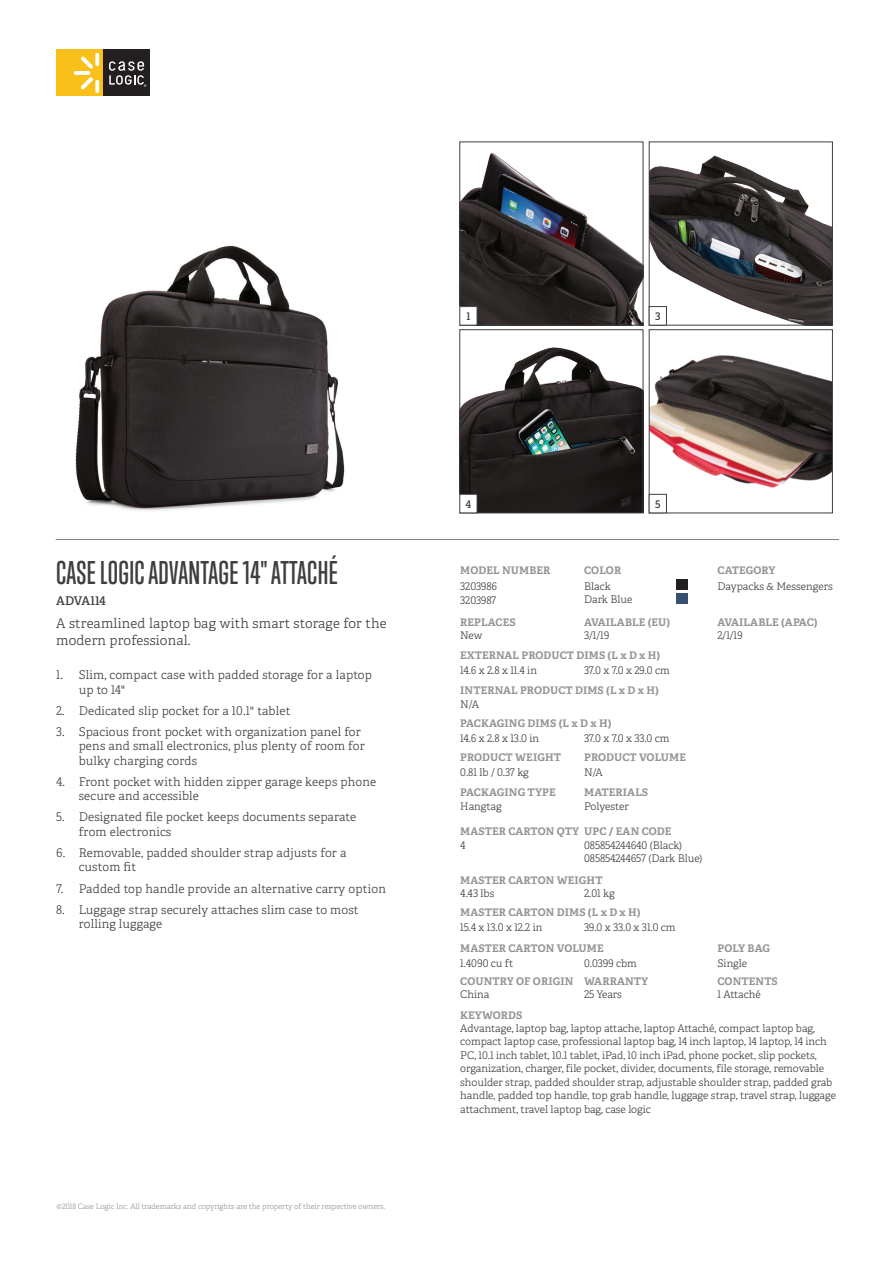
<style>
.page{position:relative;width:893px;height:1263px;background:#fff}
.page>*{position:absolute;margin:0;border:0;box-sizing:border-box;transform-origin:0 0}
.t1{font:500 30px "Trump Gothic Pro";letter-spacing:.01em;color:#3e3e3f}
.t2{font:13.5px/16.2px "Adelle PE Lt";letter-spacing:.015em;color:#3e3e3f}
.t3{font:12px/14.4px "Adelle PE Lt";letter-spacing:.015em;color:#3e3e3f}
.t4{font:12px "Adelle PE Sb";letter-spacing:-.005em;color:#3e3e3f}
.t5{font:10.5px/13.5px "Adelle PE Lt";color:#3e3e3f}
.t6{font:700 10.5px "Adelle PE";letter-spacing:.01em;color:#939598}
.t7{font:10.5px "Adelle PE Sb";color:#3e3e3f}
.t8{font:7.5px "Adelle PE Lt";color:#939598}
</style>
<div class="page">
<div style="left:103px;top:50px;width:47px;height:46px;background:#231f20"></div>
<div style="left:56px;top:50px;width:47px;height:46px;background:#f9bf1a"></div>
<svg style="left:74px;top:53px;width:25px;height:40px"></svg>
<svg style="left:109px;top:61px;width:37px;height:26px"></svg>
<hr style="left:56px;top:539px;width:783px;height:1px;background:#808285">
<img style="left:75px;top:245px;width:270px;height:266px">
<div style="left:676px;top:579px;width:11px;height:11px;background:#231f20"></div>
<div style="left:676px;top:593px;width:11px;height:10px;background:#385070"></div>
<img style="left:462px;top:153px;width:179px;height:170px">
<div style="left:460px;top:142px;width:183px;height:183px;border:1px solid #3e3e3f"></div>
<img style="left:651px;top:155px;width:180px;height:168px">
<div style="left:649px;top:142px;width:184px;height:183px;border:1px solid #3e3e3f"></div>
<img style="left:462px;top:347px;width:179px;height:164px">
<div style="left:460px;top:329px;width:183px;height:184px;border:1px solid #3e3e3f"></div>
<img style="left:651px;top:355px;width:180px;height:139px">
<div style="left:649px;top:329px;width:184px;height:184px;border:1px solid #3e3e3f"></div>
<div style="left:460px;top:307px;width:17px;height:18px;background:#fff"></div>
<div style="left:649px;top:307px;width:17px;height:18px;background:#fff"></div>
<div style="left:649px;top:306px;width:18px;height:19px;border:1px solid #3e3e3f"></div>
<div style="left:460px;top:494px;width:17px;height:19px;background:#fff"></div>
<div style="left:649px;top:494px;width:18px;height:19px;border:1px solid #3e3e3f"></div>
<h1 class="t1" style="left:56px;top:555px;width:283px">CASE LOGIC ADVANTAGE 14" ATTACHÉ</h1>
<p class="t4" style="left:56px;top:592px;width:51px">ADVA114</p>
<p class="t2" style="left:56px;top:615px;width:332px">A streamlined laptop bag with smart storage for the modern professional.</p>
<p class="t3" style="left:79px;top:667px;width:295px;text-indent:-22px">1. Slim, compact case with padded storage for a laptop up to 14"</p>
<p class="t3" style="left:56px;top:703px;width:236px">2. Dedicated slip pocket for a 10.1" tablet</p>
<p class="t3" style="left:79px;top:724px;width:288px;text-indent:-22px">3. Spacious front pocket with organization panel for pens and small electronics, plus plenty of room for bulky charging cords</p>
<p class="t3" style="left:79px;top:774px;width:299px;text-indent:-22px">4. Front pocket with hidden zipper garage keeps phone secure and accessible</p>
<p class="t3" style="left:79px;top:809px;width:279px;text-indent:-22px">5. Designated file pocket keeps documents separate from electronics</p>
<p class="t3" style="left:79px;top:845px;width:269px;text-indent:-22px">6. Removable, padded shoulder strap adjusts for a custom fit</p>
<p class="t3" style="left:56px;top:881px;width:331px">7. Padded top handle provide an alternative carry option</p>
<p class="t3" style="left:79px;top:902px;width:282px;text-indent:-22px">8. Luggage strap securely attaches slim case to most rolling luggage</p>
<p class="t8" style="left:56px;top:1201px;width:330px">©2018 Case Logic Inc. All trademarks and copyrights are the property of their respective owners.</p>
<p class="t7" style="left:466px;top:308px;width:5px">1</p>
<p class="t7" style="left:655px;top:308px;width:7px">3</p>
<p class="t7" style="left:466px;top:496px;width:7px">4</p>
<p class="t7" style="left:655px;top:496px;width:7px">5</p>
<p class="t6" style="left:460px;top:563px;width:92px">MODEL NUMBER</p>
<p class="t6" style="left:584px;top:563px;width:39px">COLOR</p>
<p class="t6" style="left:717px;top:563px;width:60px">CATEGORY</p>
<p class="t5" style="left:460px;top:579px;width:38px">3203986<br>3203987</p>
<p class="t5" style="left:584px;top:579px;width:50px">Black<br>Dark Blue</p>
<p class="t5" style="left:717px;top:579px;width:117px">Daypacks &amp; Messengers</p>
<p class="t6" style="left:460px;top:614px;width:57px">REPLACES</p>
<p class="t6" style="left:584px;top:614px;width:87px">AVAILABLE (EU)</p>
<p class="t6" style="left:717px;top:614px;width:102px">AVAILABLE (APAC)</p>
<p class="t5" style="left:460px;top:628px;width:24px">New</p>
<p class="t5" style="left:584px;top:628px;width:27px">3/1/19</p>
<p class="t5" style="left:717px;top:628px;width:27px">2/1/19</p>
<p class="t6" style="left:460px;top:648px;width:202px">EXTERNAL PRODUCT DIMS (L x D x H)</p>
<p class="t5" style="left:460px;top:663px;width:78px">14.6 x 2.8 x 11.4 in</p>
<p class="t5" style="left:584px;top:663px;width:87px">37.0 x 7.0 x 29.0 cm</p>
<p class="t6" style="left:460px;top:683px;width:200px">INTERNAL PRODUCT DIMS (L x D x H)</p>
<p class="t5" style="left:460px;top:697px;width:20px">N/A</p>
<p class="t6" style="left:460px;top:716px;width:153px">PACKAGING DIMS (L x D x H)</p>
<p class="t5" style="left:460px;top:731px;width:80px">14.6 x 2.8 x 13.0 in</p>
<p class="t5" style="left:584px;top:731px;width:87px">37.0 x 7.0 x 33.0 cm</p>
<p class="t6" style="left:460px;top:750px;width:102px">PRODUCT WEIGHT</p>
<p class="t6" style="left:584px;top:750px;width:103px">PRODUCT VOLUME</p>
<p class="t5" style="left:460px;top:765px;width:70px">0.81 lb / 0.37 kg</p>
<p class="t5" style="left:584px;top:765px;width:20px">N/A</p>
<p class="t6" style="left:460px;top:785px;width:97px">PACKAGING TYPE</p>
<p class="t6" style="left:584px;top:785px;width:66px">MATERIALS</p>
<p class="t5" style="left:460px;top:799px;width:43px">Hangtag</p>
<p class="t5" style="left:584px;top:799px;width:46px">Polyester</p>
<p class="t6" style="left:460px;top:823px;width:213px">MASTER CARTON QTY UPC / EAN CODE</p>
<p class="t5" style="left:460px;top:838px;width:7px">4</p>
<p class="t5" style="left:584px;top:838px;width:120px">085854244640 (Black)<br>085854244657 (Dark Blue)</p>
<p class="t6" style="left:460px;top:873px;width:144px">MASTER CARTON WEIGHT</p>
<p class="t5" style="left:460px;top:886px;width:36px">4.43 lbs</p>
<p class="t5" style="left:584px;top:886px;width:32px">2.01 kg</p>
<p class="t6" style="left:460px;top:905px;width:182px">MASTER CARTON DIMS (L x D x H)</p>
<p class="t5" style="left:460px;top:920px;width:84px">15.4 x 13.0 x 12.2 in</p>
<p class="t5" style="left:584px;top:920px;width:93px">39.0 x 33.0 x 31.0 cm</p>
<p class="t6" style="left:460px;top:940px;width:145px">MASTER CARTON VOLUME</p>
<p class="t6" style="left:717px;top:940px;width:54px">POLY BAG</p>
<p class="t5" style="left:460px;top:956px;width:54px">1.4090 cu ft</p>
<p class="t5" style="left:584px;top:956px;width:54px">0.0399 cbm</p>
<p class="t5" style="left:717px;top:956px;width:31px">Single</p>
<p class="t6" style="left:460px;top:974px;width:190px">COUNTRY OF ORIGIN WARRANTY</p>
<p class="t6" style="left:717px;top:974px;width:62px">CONTENTS</p>
<p class="t5" style="left:460px;top:987px;width:31px">China</p>
<p class="t5" style="left:584px;top:987px;width:39px">25 Years</p>
<p class="t5" style="left:717px;top:987px;width:45px">1 Attaché</p>
<p class="t6" style="left:460px;top:1007px;width:64px">KEYWORDS</p>
<p class="t5" style="left:460px;top:1021px;width:377px">Advantage, laptop bag, laptop attache, laptop Attaché, compact laptop bag, compact laptop case, professional laptop bag, 14 inch laptop, 14 laptop, 14 inch PC, 10.1 inch tablet, 10.1 tablet, iPad, 10 inch iPad, phone pocket, slip pockets, organization, charger, file pocket, divider, documents, file storage, removable shoulder strap, padded shoulder strap, adjustable shoulder strap, padded grab handle, padded top handle, top grab handle, luggage strap, travel strap, luggage attachment, travel laptop bag, case logic</p>
</div>
